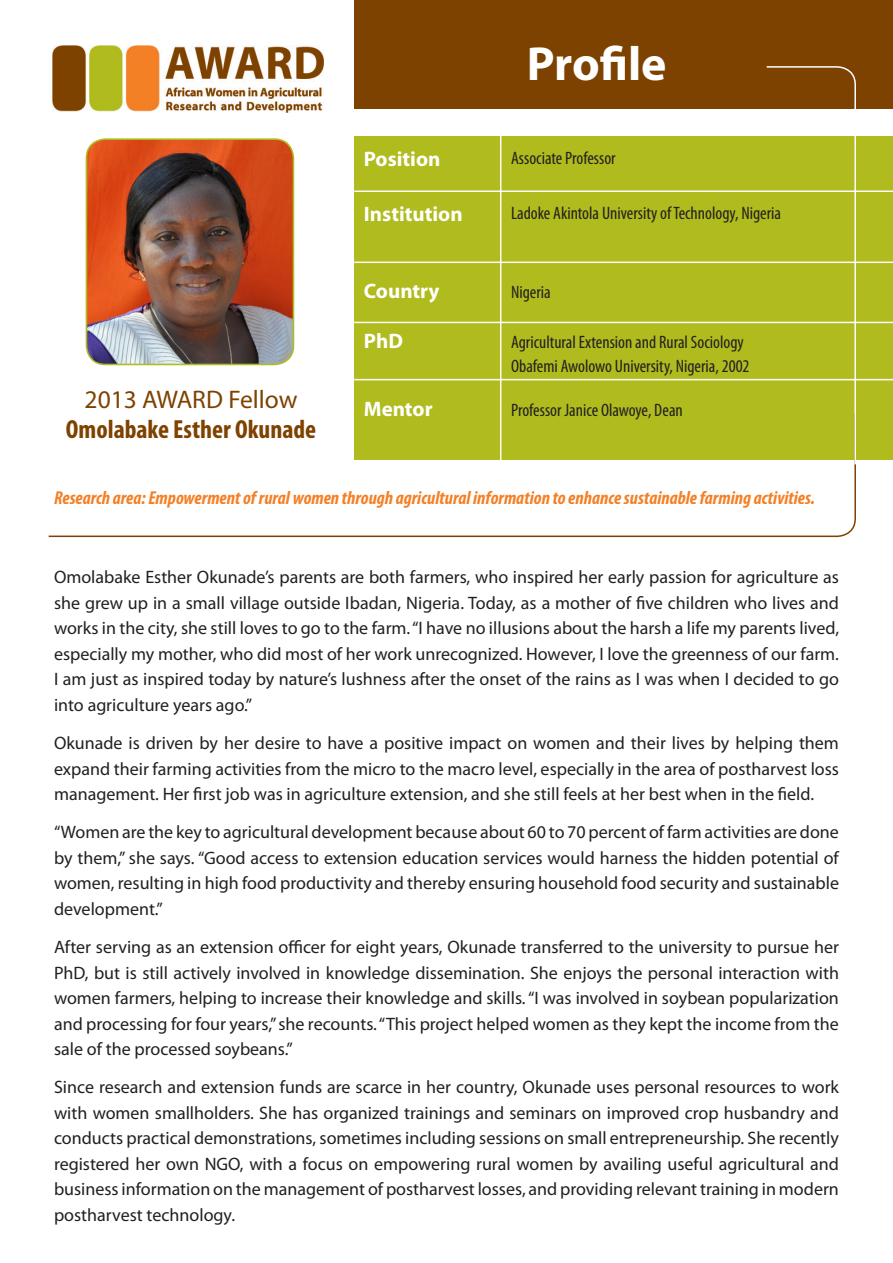
<style>
.page{position:relative;width:893px;height:1263px;background:#fff}
.page>*{position:absolute;margin:0;border:0;box-sizing:border-box;transform-origin:0 0}
.t1{font:700 48px "Myriad Pro";letter-spacing:-.005em;color:#fff}
.fellow_name{font:700 condensed 26.25px "Myriad Pro";color:#7e4200}
.t2{font:25.5px "Myriad Pro";color:#7e4200}
.Data_Categories{font:700 21px "Myriad Pro";color:#fff}
.Research_Area{font:italic 700 condensed 18.75px "Myriad Pro";color:#f48026}
.Body_Copy{font:18px/25.5px "Myriad Pro";color:#231f20;text-align:justify}
.Data{font:condensed 18px "Myriad Pro";color:#231f20}
</style>
<div class="page">
<div style="left:354px;top:136px;width:539px;height:323px;background:#b0bb1d"></div>
<div style="left:354px;top:0;width:539px;height:109px;background:#7e4200"></div>
<img style="left:53px;top:46px;width:271px;height:66px">
<svg style="left:48px;top:412px;width:808px;height:126px"></svg>
<img style="left:86px;top:139px;width:207px;height:225px">
<div style="left:86px;top:138px;width:208px;height:227px;border:2px solid #b0bb1d;border-radius:19px"></div>
<hr style="left:500px;top:126px;width:1px;height:362px;background:#fff">
<svg style="left:765px;top:66px;width:92px;height:400px"></svg>
<hr style="left:354px;top:190px;width:539px;height:2px;background:#fff">
<hr style="left:354px;top:262px;width:539px;height:1px;background:#fff">
<hr style="left:354px;top:322px;width:539px;height:1px;background:#fff">
<hr style="left:354px;top:379px;width:539px;height:1px;background:#fff">
<p class="t1" style="left:527px;top:32px;width:141px">Profile</p>
<p class="t2" style="left:85px;top:384px;width:214px">2013 AWARD Fellow</p>
<p class="fellow_name" style="left:66px;top:413px;width:252px">Omolabake Esther Okunade</p>
<p class="Data_Categories" style="left:364px;top:146px;width:78px">Position</p>
<p class="Data" style="left:511px;top:147px;width:106px">Associate Professor</p>
<p class="Data_Categories" style="left:364px;top:200px;width:100px">Institution</p>
<p class="Data" style="left:511px;top:202px;width:272px">Ladoke Akintola University of Technology, Nigeria</p>
<p class="Data_Categories" style="left:364px;top:277px;width:77px">Country</p>
<p class="Data" style="left:511px;top:281px;width:41px">Nigeria</p>
<p class="Data_Categories" style="left:364px;top:327px;width:41px">PhD</p>
<p class="Data" style="left:511px;top:331px;width:234px">Agricultural Extension and Rural Sociology</p>
<p class="Data" style="left:511px;top:355px;width:240px">Obafemi Awolowo University, Nigeria, 2002</p>
<p class="Data_Categories" style="left:364px;top:395px;width:70px">Mentor</p>
<p class="Data" style="left:511px;top:399px;width:173px">Professor Janice Olawoye, Dean</p>
<p class="Research_Area" style="left:54px;top:486px;width:763px">Research area: Empowerment of rural women through agricultural information to enhance sustainable farming activities.</p>
<p class="Body_Copy" style="left:54px;top:564px;width:787px">Omolabake Esther Okunade’s parents are both farmers, who inspired her early passion for agriculture as she grew up in a small village outside Ibadan, Nigeria. Today, as a mother of five children who lives and works in the city, she still loves to go to the farm. “I have no illusions about the harsh a life my parents lived, especially my mother, who did most of her work unrecognized. However, I love the greenness of our farm.<br>I am just as inspired today by nature’s lushness after the onset of the rains as I was when I decided to go into agriculture years ago.”</p>
<p class="Body_Copy" style="left:54px;top:730px;width:786px">Okunade is driven by her desire to have a positive impact on women and their lives by helping them expand their farming activities from the micro to the macro level, especially in the area of postharvest loss management. Her first job was in agriculture extension, and she still feels at her best when in the field.</p>
<p class="Body_Copy" style="left:54px;top:819px;width:786px">“Women are the key to agricultural development because about 60 to 70 percent of farm activities are done by them,” she says. “Good access to extension education services would harness the hidden potential of women, resulting in high food productivity and thereby ensuring household food security and sustainable development.”</p>
<p class="Body_Copy" style="left:54px;top:934px;width:786px">After serving as an extension officer for eight years, Okunade transferred to the university to pursue her PhD, but is still actively involved in knowledge dissemination. She enjoys the personal interaction with women farmers, helping to increase their knowledge and skills. “I was involved in soybean popularization and processing for four years,” she recounts. “This project helped women as they kept the income from the sale of the processed soybeans.”</p>
<p class="Body_Copy" style="left:54px;top:1074px;width:786px">Since research and extension funds are scarce in her country, Okunade uses personal resources to work with women smallholders. She has organized trainings and seminars on improved crop husbandry and conducts practical demonstrations, sometimes including sessions on small entrepreneurship. She recently registered her own NGO, with a focus on empowering rural women by availing useful agricultural and business information on the management of postharvest losses, and providing relevant training in modern postharvest technology.</p>
</div>
